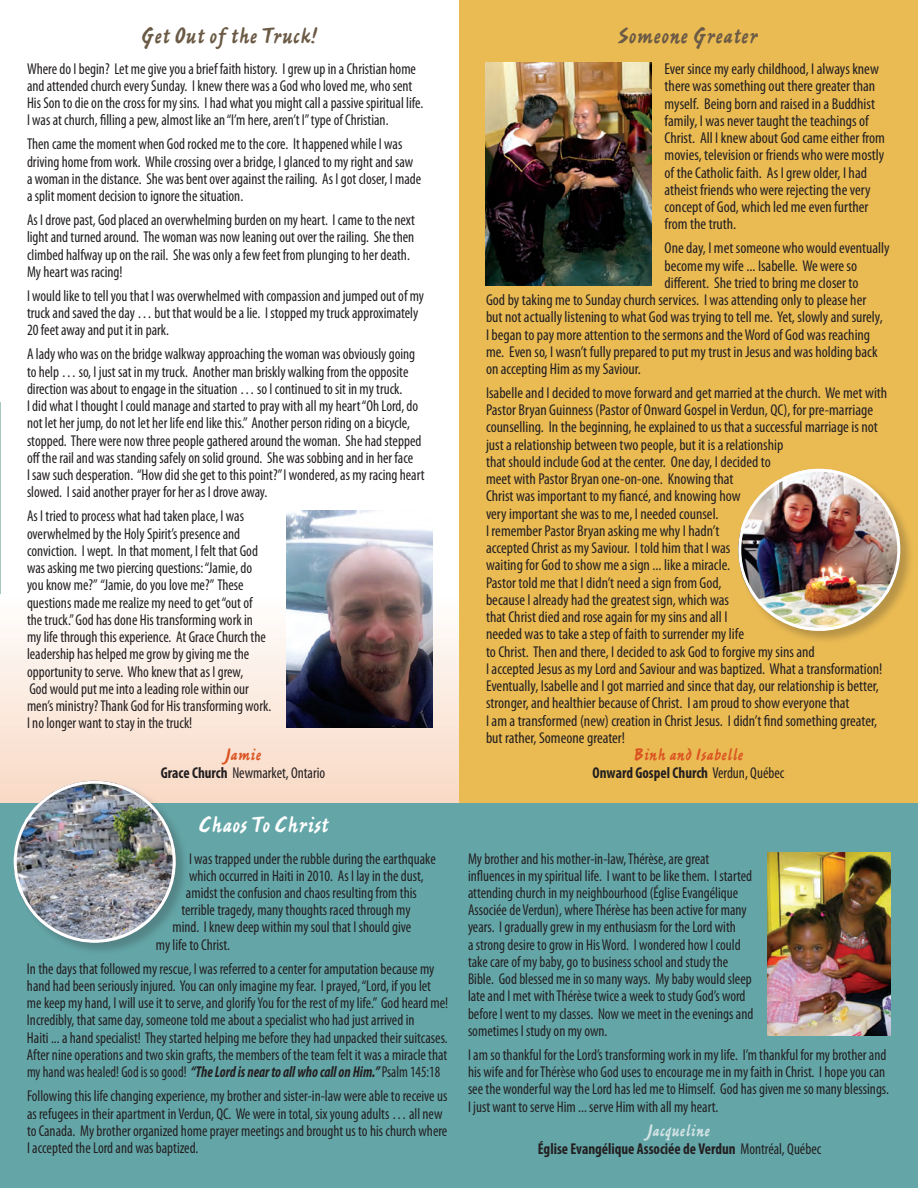
<style>
.page{position:relative;width:918px;height:1188px;background:#fff}
.page>*{position:absolute;margin:0;border:0;box-sizing:border-box;transform-origin:0 0}
.t1{font:24px "Ashley Script MT Std";color:#6b5a46}
.t2{font:24px "Ashley Script MT Std";color:#fff}
.t3{font:18px "Ashley Script MT Std";color:#db5422}
.t4{font:18px "Ashley Script MT Std";color:#d3e3e4}
.t5{font:condensed 15.75px/17.2px "Myriad Pro";color:#231f20;scale:.95 1}
.t6{font:condensed 15.75px/17.2px "Myriad Pro";color:#231f20}
.t7{font:700 condensed 15.75px "Myriad Pro";color:#231f20;scale:.95 1}
.s1{font-weight:700}
.s2{font-weight:700;font-style:italic}
.s3{font-weight:400}
</style>
<div class="page">
<hr style="left:0;top:402px;width:1px;height:786px;background:#a7c8bc">
<div style="left:0;top:595px;width:495px;height:225px;background:linear-gradient(to bottom,#fffefd,#f2d3bf)"></div>
<div style="left:459px;top:0;width:459px;height:808px;background:#eabb53"></div>
<div style="left:0;top:804px;width:918px;height:384px;background:#64a6a8"></div>
<img style="left:287px;top:510px;width:145px;height:218px">
<img style="left:486px;top:63px;width:165px;height:222px">
<img style="left:768px;top:852px;width:123px;height:184px">
<div style="left:738px;top:468px;width:176px;height:176px;background:#231f20;opacity:.25"></div>
<img style="left:738px;top:469px;width:162px;height:162px;border-radius:81px">
<div style="left:738px;top:469px;width:162px;height:162px;border:3px solid #fff;border-radius:50%"></div>
<div style="left:13px;top:780px;width:176px;height:176px;background:#231f20;opacity:.25"></div>
<img style="left:14px;top:781px;width:162px;height:162px;border-radius:81px">
<div style="left:14px;top:781px;width:162px;height:162px;border:3px solid #fff;border-radius:50%"></div>
<h1 class="t1" style="left:141px;top:22px;width:177px">Get Out of the Truck!</h1>
<p class="t5" style="left:27px;top:60px;width:419px">Where do I begin? Let me give you a brief faith history. I grew up in a Christian home and attended church every Sunday. I knew there was a God who loved me, who sent His Son to die on the cross for my sins. I had what you might call a passive spiritual life.<br>I was at church, filling a pew, almost like an “I’m here, aren’t I” type of Christian.</p>
<p class="t5" style="left:27px;top:135px;width:416px">Then came the moment when God rocked me to the core. It happened while I was driving home from work. While crossing over a bridge, I glanced to my right and saw a woman in the distance. She was bent over against the railing. As I got closer, I made a split moment decision to ignore the situation.</p>
<p class="t5" style="left:27px;top:211px;width:410px">As I drove past, God placed an overwhelming burden on my heart. I came to the next light and turned around. The woman was now leaning out over the railing. She then climbed halfway up on the rail. She was only a few feet from plunging to her death.<br>My heart was racing!</p>
<p class="t5" style="left:27px;top:287px;width:420px">I would like to tell you that I was overwhelmed with compassion and jumped out of my truck and saved the day … but that would be a lie. I stopped my truck approximately<br>20 feet away and put it in park.</p>
<p class="t5" style="left:27px;top:345px;width:420px">A lady who was on the bridge walkway approaching the woman was obviously going to help … so, I just sat in my truck. Another man briskly walking from the opposite direction was about to engage in the situation … so I continued to sit in my truck.<br>I did what I thought I could manage and started to pray with all my heart “Oh Lord, do not let her jump, do not let her life end like this.” Another person riding on a bicycle, stopped. There were now three people gathered around the woman. She had stepped off the rail and was standing safely on solid ground. She was sobbing and in her face<br>I saw such desperation. “How did she get to this point?” I wondered, as my racing heart slowed. I said another prayer for her as I drove away.</p>
<p class="t5" style="left:27px;top:507px;width:259px">As I tried to process what had taken place, I was overwhelmed by the Holy Spirit’s presence and conviction. I wept. In that moment, I felt that God was asking me two piercing questions: “Jamie, do you know me?” “Jamie, do you love me?” These questions made me realize my need to get “out of the truck.” God has done His transforming work in<br>my life through this experience. At Grace Church the leadership has helped me grow by giving me the opportunity to serve. Who knew that as I grew,<br>God would put me into a leading role within our men’s ministry? Thank God for His transforming work.<br>I no longer want to stay in the truck!</p>
<p class="t3" style="left:225px;top:744px;width:38px">Jamie</p>
<p class="t5" style="left:161px;top:764px;width:175px"><span class="s1">Grace Church</span> Newmarket, Ontario</p>
<h1 class="t2" style="left:199px;top:811px;width:132px">Chaos To Christ</h1>
<p class="t5" style="left:189px;top:849px;width:261px">I was trapped under the rubble during the earthquake</p>
<p class="t5" style="left:189px;top:867px;width:249px">which occurred in Haiti in 2010. As I lay in the dust,</p>
<p class="t5" style="left:186px;top:884px;width:245px">amidst the confusion and chaos resulting from this</p>
<p class="t5" style="left:181px;top:901px;width:243px">terrible tragedy, many thoughts raced through my</p>
<p class="t5" style="left:172px;top:918px;width:253px">mind. I knew deep within my soul that I should give</p>
<p class="t5" style="left:156px;top:936px;width:80px">my life to Christ.</p>
<p class="t5" style="left:27px;top:960px;width:445px">In the days that followed my rescue, I was referred to a center for amputation because my hand had been seriously injured. You can only imagine my fear. I prayed, “Lord, if you let me keep my hand, I will use it to serve, and glorify You for the rest of my life.” God heard me!<br>Incredibly, that same day, someone told me about a specialist who had just arrived in<br>Haiti ... a hand specialist! They started helping me before they had unpacked their suitcases.<br>After nine operations and two skin grafts, the members of the team felt it was a miracle that my hand was healed! God is so good! <span class="s2">“The Lord is near to all who call on Him.”</span> Psalm 145:18</p>
<p class="t5" style="left:27px;top:1087px;width:444px">Following this life changing experience, my brother and sister-in-law were able to receive us as refugees in their apartment in Verdun, QC. We were in total, six young adults … all new to Canada. My brother organized home prayer meetings and brought us to his church where I accepted the Lord and was baptized.</p>
<h1 class="t1" style="left:618px;top:22px;width:142px">Someone Greater</h1>
<p class="t6" style="left:665px;top:60px;width:222px">Ever since my early childhood, I always knew there was something out there greater than myself. Being born and raised in a Buddhist family, I was never taught the teachings of Christ. All I knew about God came either from movies, television or friends who were mostly of the Catholic faith. As I grew older, I had atheist friends who were rejecting the very concept of God, which led me even further from the truth.</p>
<p class="t6" style="left:665px;top:239px;width:226px">One day, I met someone who would eventually</p>
<p class="t6" style="left:665px;top:257px;width:194px">become my wife ... Isabelle. We were so</p>
<p class="t6" style="left:665px;top:274px;width:195px">different. She tried to bring me closer to</p>
<p class="t6" style="left:486px;top:291px;width:382px">God by taking me to Sunday church services. I was attending only to please her</p>
<p class="t6" style="left:486px;top:308px;width:398px">but not actually listening to what God was trying to tell me. Yet, slowly and surely,</p>
<p class="t6" style="left:486px;top:325px;width:386px">I began to pay more attention to the sermons and the Word of God was reaching</p>
<p class="t6" style="left:486px;top:343px;width:393px">me. Even so, I wasn’t fully prepared to put my trust in Jesus and was holding back</p>
<p class="t6" style="left:486px;top:360px;width:156px">on accepting Him as my Saviour.</p>
<p class="t6" style="left:486px;top:384px;width:403px">Isabelle and I decided to move forward and get married at the church. We met with Pastor Bryan Guinness (Pastor of Onward Gospel in Verdun, QC), for pre-marriage counselling. In the beginning, he explained to us that a successful marriage is not just a relationship between two people, but it is a relationship<br>that should include God at the center. One day, I decided to<br>meet with Pastor Bryan one-on-one. Knowing that<br>Christ was important to my fiancé, and knowing how<br>very important she was to me, I needed counsel.<br>I remember Pastor Bryan asking me why I hadn’t<br>accepted Christ as my Saviour. I told him that I was<br>waiting for God to show me a sign ... like a miracle.<br>Pastor told me that I didn’t need a sign from God,<br>because I already had the greatest sign, which was<br>that Christ died and rose again for my sins and all I<br>needed was to take a step of faith to surrender my life<br>to Christ. Then and there, I decided to ask God to forgive my sins and<br>I accepted Jesus as my Lord and Saviour and was baptized. What a transformation!<br>Eventually, Isabelle and I got married and since that day, our relationship is better, stronger, and healthier because of Christ. I am proud to show everyone that<br>I am a transformed (new) creation in Christ Jesus. I didn’t find something greater, but rather, Someone greater!</p>
<p class="t3" style="left:634px;top:744px;width:111px">Binh and Isabelle</p>
<p class="t7" style="left:593px;top:763px;width:203px">Onward Gospel Church <span class="s3">Verdun, Québec</span></p>
<p class="t5" style="left:468px;top:849px;width:302px">My brother and his mother-in-law, Thérèse, are great influences in my spiritual life. I want to be like them. I started attending church in my neighbourhood (Église Evangélique Associée de Verdun), where Thérèse has been active for many years. I gradually grew in my enthusiasm for the Lord with<br>a strong desire to grow in His Word. I wondered how I could take care of my baby, go to business school and study the Bible. God blessed me in so many ways. My baby would sleep late and I met with Thérèse twice a week to study God’s word before I went to my classes. Now we meet in the evenings and sometimes I study on my own.</p>
<p class="t5" style="left:468px;top:1046px;width:445px">I am so thankful for the Lord’s transforming work in my life. I’m thankful for my brother and his wife and for Thérèse who God uses to encourage me in my faith in Christ. I hope you can see the wonderful way the Lord has led me to Himself. God has given me so many blessings.<br>I just want to serve Him ... serve Him with all my heart.</p>
<p class="t4" style="left:647px;top:1120px;width:65px">Jacqueline</p>
<p class="t7" style="left:538px;top:1139px;width:300px">Église Evangélique Associée de Verdun <span class="s3">Montréal, Québec</span></p>
</div>
